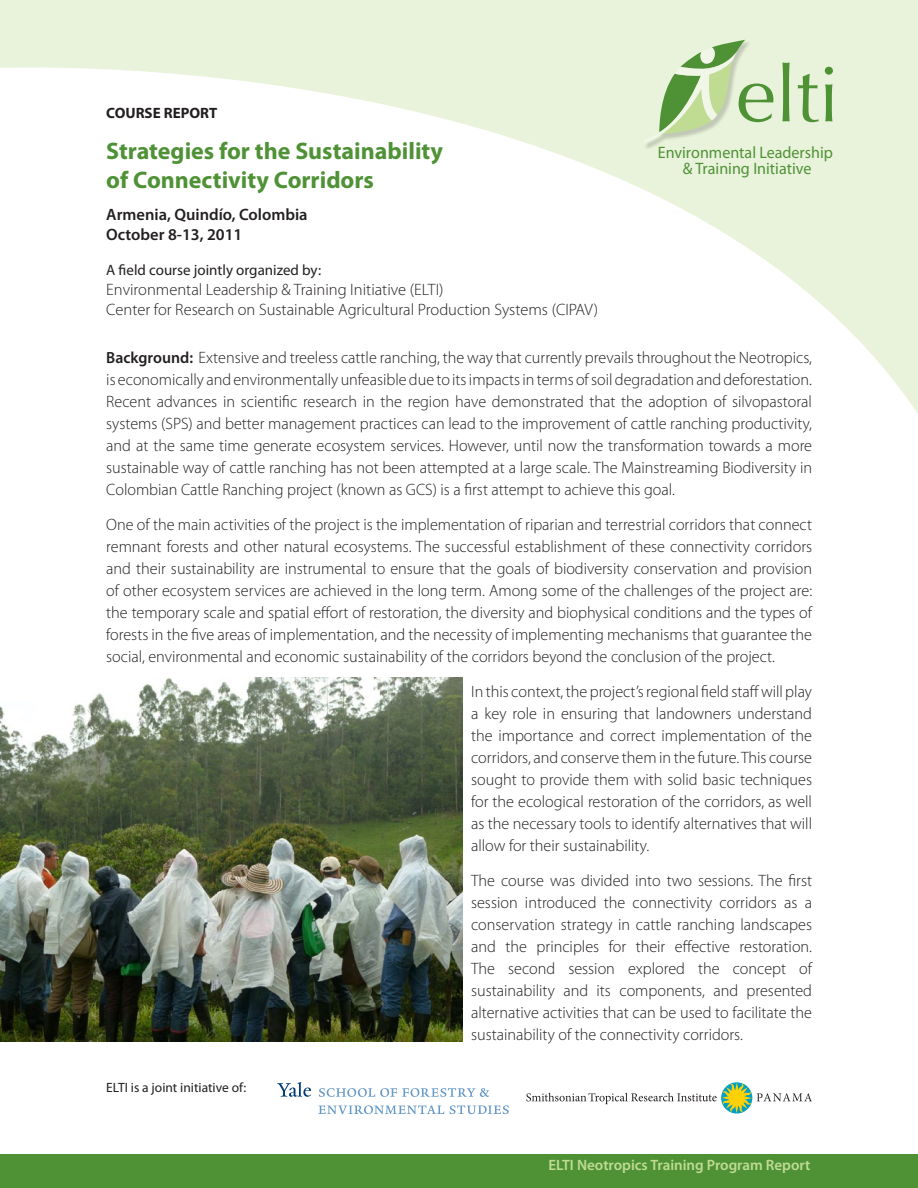
<style>
.page{position:relative;width:918px;height:1188px;background:#fff}
.page>*{position:absolute;margin:0;border:0;box-sizing:border-box;transform-origin:0 0}
.t1{font:78.15px "Optima";color:#4f9236}
.t2{font:700 24px "Myriad Pro";color:#4f9236}
.t3{font:300 16.5px/22px "Myriad Pro";color:#231f20;text-align:justify}
.t4{font:16.5px/16.4px "Myriad Pro";color:#4f9236;text-align:center}
.t5{font:600 16.5px "Myriad Pro";color:#231f20}
.t6{font:600 15px "Myriad Pro";color:#bfdc92}
.t7{font:15px "Myriad Pro";color:#231f20}
.t8{font:700 15px "Myriad Pro";color:#231f20}
.t9{font:13.5px "Myriad Pro";color:#231f20}
.s1{font-weight:600;font-size:16.2px}
</style>
<div class="page">
<svg style="left:0;top:0;width:918px;height:414px"></svg>
<div style="left:642px;top:38px;width:108px;height:111px;background:#e9f3db"></div>
<svg style="left:645px;top:40px;width:100px;height:104px"></svg>
<div style="left:0;top:1154px;width:918px;height:34px;background:#4f9236"></div>
<svg style="left:319px;top:1088px;width:170px;height:9px"></svg>
<svg style="left:318px;top:1105px;width:191px;height:9px"></svg>
<svg style="left:277px;top:1082px;width:34px;height:15px"></svg>
<svg style="left:721px;top:1082px;width:31px;height:32px"></svg>
<svg style="left:526px;top:1083px;width:286px;height:30px"></svg>
<img style="left:0;top:678px;width:463px;height:363px">
<p class="t8" style="left:106px;top:103px;width:112px">COURSE REPORT</p>
<p class="t2" style="left:106px;top:135px;width:338px">Strategies for the Sustainability</p>
<p class="t2" style="left:106px;top:164px;width:269px">of Connectivity Corridors</p>
<p class="t5" style="left:106px;top:204px;width:203px">Armenia, Quindío, Colombia</p>
<p class="t5" style="left:106px;top:224px;width:138px">October 8-13, 2011</p>
<p class="t7" style="left:106px;top:261px;width:216px">A field course jointly organized by:</p>
<p class="t3" style="left:106px;top:279px;width:339px">Environmental Leadership &amp; Training Initiative (ELTI)</p>
<p class="t3" style="left:106px;top:299px;width:494px">Center for Research on Sustainable Agricultural Production Systems (CIPAV)</p>
<h1 class="t1" style="left:736px;top:49px;width:106px">elti</h1>
<p class="t4" style="left:658px;top:144px;width:177px">Environmental Leadership &amp; Training Initiative</p>
<p class="t3" style="left:106px;top:346px;width:707px"><span class="s1">Background:</span> Extensive and treeless cattle ranching, the way that currently prevails throughout the Neotropics, is economically and environmentally unfeasible due to its impacts in terms of soil degradation and deforestation.<br>Recent advances in scientific research in the region have demonstrated that the adoption of silvopastoral systems (SPS) and better management practices can lead to the improvement of cattle ranching productivity, and at the same time generate ecosystem services. However, until now the transformation towards a more sustainable way of cattle ranching has not been attempted at a large scale. The Mainstreaming Biodiversity in Colombian Cattle Ranching project (known as GCS) is a first attempt to achieve this goal.</p>
<p class="t3" style="left:106px;top:514px;width:707px">One of the main activities of the project is the implementation of riparian and terrestrial corridors that connect remnant forests and other natural ecosystems. The successful establishment of these connectivity corridors and their sustainability are instrumental to ensure that the goals of biodiversity conservation and provision of other ecosystem services are achieved in the long term. Among some of the challenges of the project are: the temporary scale and spatial effort of restoration, the diversity and biophysical conditions and the types of forests in the five areas of implementation, and the necessity of implementing mechanisms that guarantee the social, environmental and economic sustainability of the corridors beyond the conclusion of the project.</p>
<p class="t3" style="left:471px;top:681px;width:343px">In this context, the project’s regional field staff will play a key role in ensuring that landowners understand the importance and correct implementation of the corridors, and conserve them in the future. This course sought to provide them with solid basic techniques for the ecological restoration of the corridors, as well as the necessary tools to identify alternatives that will allow for their sustainability.</p>
<p class="t3" style="left:471px;top:870px;width:343px">The course was divided into two sessions. The first session introduced the connectivity corridors as a conservation strategy in cattle ranching landscapes and the principles for their effective restoration.<br>The second session explored the concept of sustainability and its components, and presented alternative activities that can be used to facilitate the sustainability of the connectivity corridors.</p>
<p class="t9" style="left:106px;top:1080px;width:142px">ELTI is a joint initiative of:</p>
<p class="t6" style="left:548px;top:1155px;width:264px">ELTI Neotropics Training Program Report</p>
</div>
